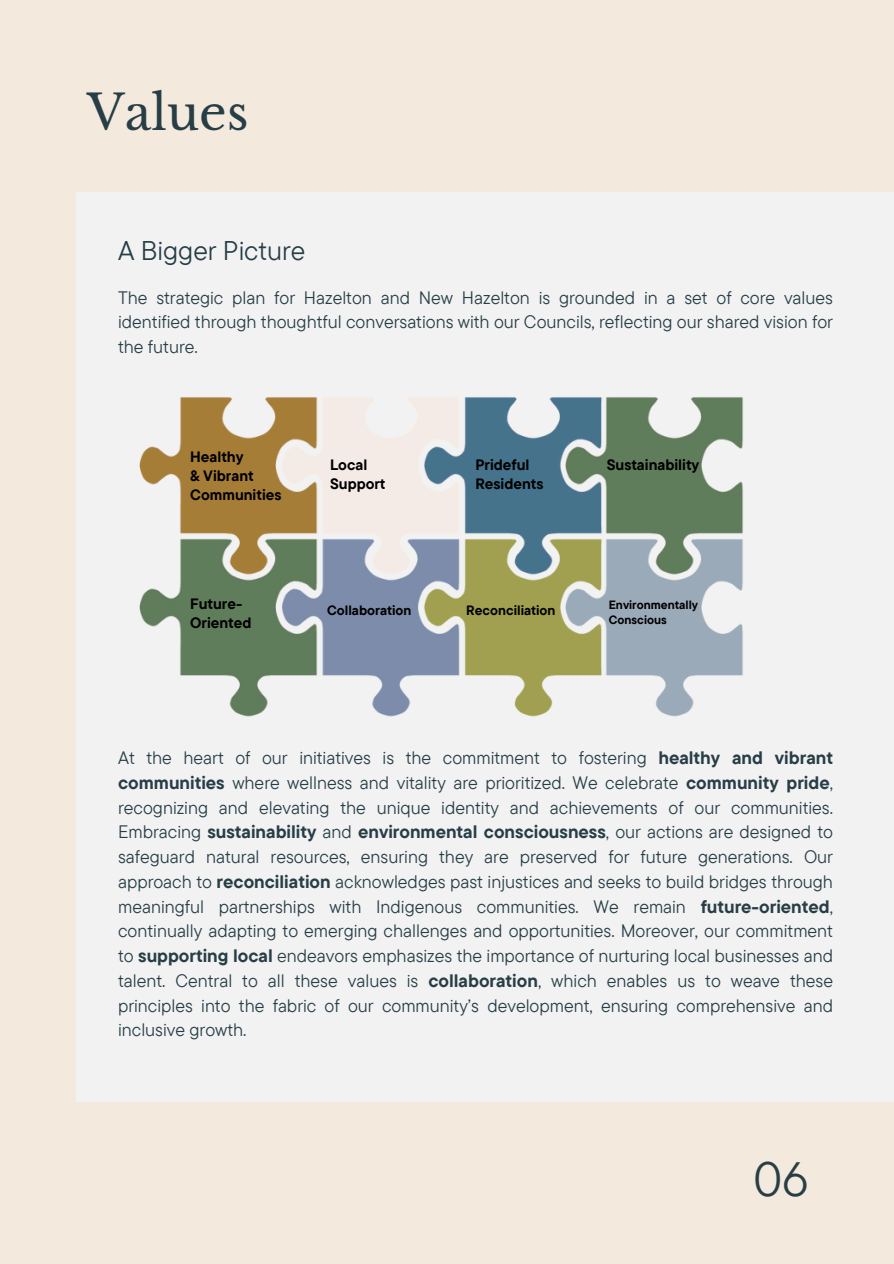
<style>
.page{position:relative;width:894px;height:1264px;background:#fff}
.page>*{position:absolute;margin:0;border:0;box-sizing:border-box;transform-origin:0 0}
.t1{font:48px "Libre Baskerville";color:#273e47}
.t2{font:48px "TT Commons Pro";color:#273e47}
.t3{font:27px "TT Commons Pro";color:#273e47}
.t4{font:18px/24.8px "TT Commons Pro";color:#273e47;text-align:justify}
.t5{font:700 15px/19.2px "TT Commons Pro";color:#000}
.t6{font:700 13.5px "TT Commons Pro";color:#000}
.t7{font:700 12px/15px "TT Commons Pro";color:#000}
.s1{font-weight:700}
</style>
<div class="page">
<div style="left:0;top:0;width:893px;height:1263px;background:#f3e9dc"></div>
<div style="left:76px;top:192px;width:817px;height:909px;background:#f2f2f2"></div>
<img style="left:139px;top:397px;width:604px;height:320px">
<h2 class="t1" style="left:87px;top:83px;width:163px">Values</h2>
<h4 class="t3" style="left:118px;top:232px;width:189px">A Bigger Picture</h4>
<h4 class="t4" style="left:118px;top:284px;width:716px">The strategic plan for Hazelton and New Hazelton is grounded in a set of core values identified through thoughtful conversations with our Councils, reflecting our shared vision for the future.</h4>
<p class="t5" style="left:190px;top:446px;width:93px">Healthy<br>&amp; Vibrant<br>Communities</p>
<p class="t5" style="left:190px;top:594px;width:63px">Future-<br>Oriented</p>
<h4 class="t5" style="left:330px;top:454px;width:57px">Local<br>Support</h4>
<h3 class="t6" style="left:327px;top:601px;width:86px">Collaboration</h3>
<h4 class="t5" style="left:475px;top:454px;width:70px">Prideful<br>Residents</h4>
<h4 class="t5" style="left:606px;top:454px;width:94px">Sustainability</h4>
<h3 class="t6" style="left:466px;top:601px;width:91px">Reconciliation</h3>
<h4 class="t7" style="left:608px;top:596px;width:91px">Environmentally<br>Conscious</h4>
<h4 class="t4" style="left:118px;top:745px;width:716px">At the heart of our initiatives is the commitment to fostering <span class="s1">healthy and vibrant communities</span> where wellness and vitality are prioritized. We celebrate <span class="s1">community pride</span>, recognizing and elevating the unique identity and achievements of our communities.<br>Embracing <span class="s1">sustainability</span> and <span class="s1">environmental consciousness</span>, our actions are designed to safeguard natural resources, ensuring they are preserved for future generations. Our approach to <span class="s1">reconciliation</span> acknowledges past injustices and seeks to build bridges through meaningful partnerships with Indigenous communities. We remain <span class="s1">future-oriented</span>, continually adapting to emerging challenges and opportunities. Moreover, our commitment to <span class="s1">supporting local</span> endeavors emphasizes the importance of nurturing local businesses and talent. Central to all these values is <span class="s1">collaboration</span>, which enables us to weave these principles into the fabric of our community’s development, ensuring comprehensive and inclusive growth.</h4>
<p class="t2" style="left:753px;top:1147px;width:57px">06</p>
</div>
